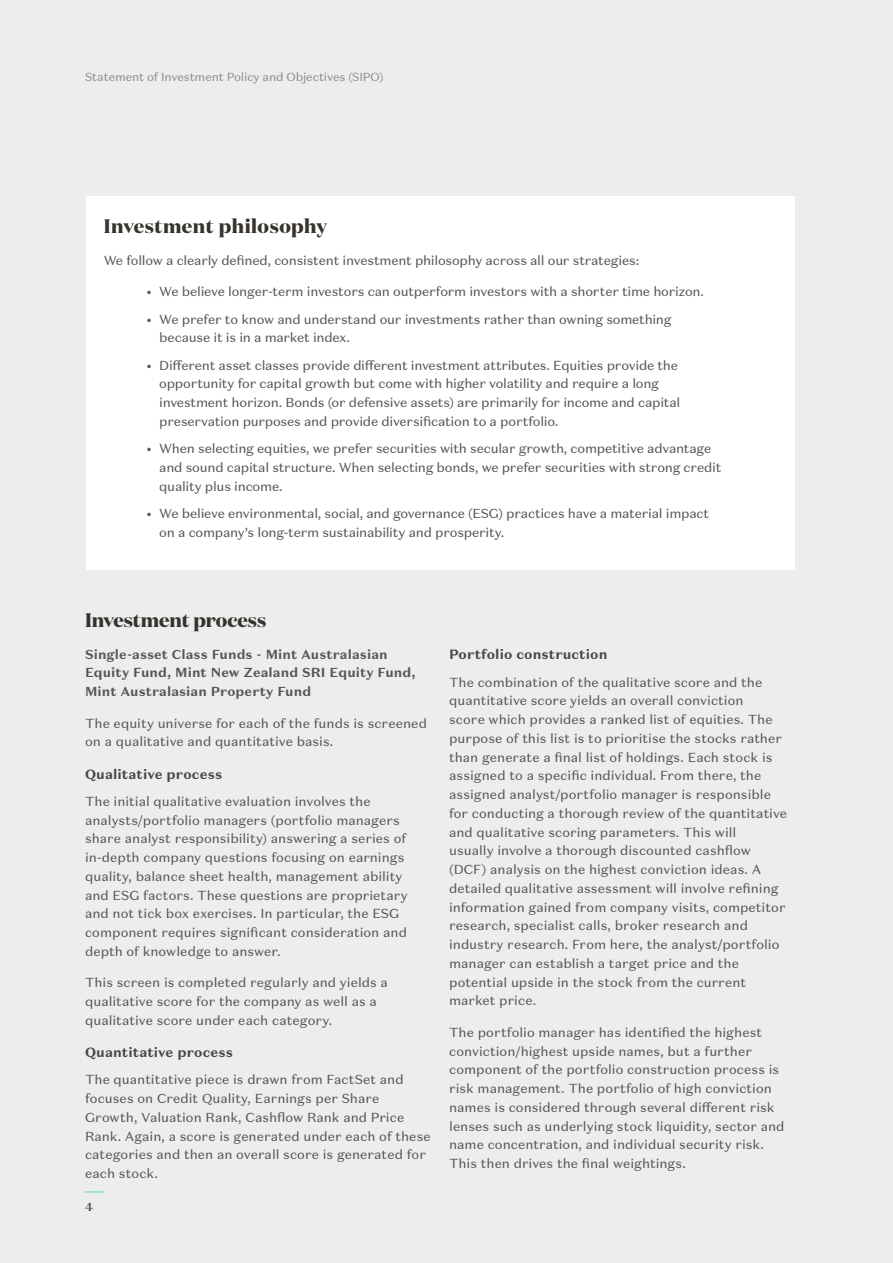
<style>
.page{position:relative;width:893px;height:1263px;background:#eeeded}
.page>*{position:absolute;margin:0;border:0;box-sizing:border-box;transform-origin:0 0}
.t1{font:700 19.5px "Domaine Display";letter-spacing:.025em;color:#36322e}
.t2{font:700 19.5px "Domaine Display";letter-spacing:.005em;color:#36322e}
.t3{font:700 13.5px "Domaine Sans Text";letter-spacing:.01em;color:#454847}
.t4{font:13.05px/18.8px "Domaine Sans Text";color:#54565b}
.t5{font:700 13.05px/18.8px "Domaine Sans Text";letter-spacing:.005em;color:#54565b}
.t6{font:13.05px/18.8px "Domaine Sans Text";letter-spacing:-.02em;color:#54565b}
.t7{font:11.7px "Domaine Sans Text";letter-spacing:-.015em;color:#8f8d8c}
.t8{font:700 11.7px "Domaine Text Test";color:#54565b}
</style>
<div class="page">
<div style="left:86px;top:196px;width:708px;height:374px;background:#fff"></div>
<svg style="left:85px;top:1191px;width:19px;height:2px"></svg>
<p class="t7" style="left:85px;top:70px;width:300px">Statement of Investment Policy and Objectives (SIPO)</p>
<h1 class="t1" style="left:104px;top:214px;width:225px">Investment philosophy</h1>
<p class="t4" style="left:104px;top:251px;width:537px">We follow a clearly defined, consistent investment philosophy across all our strategies:</p>
<p class="t4" style="left:146px;top:282px;width:559px">• We believe longer-term investors can outperform investors with a shorter time horizon.</p>
<p class="t6" style="left:159px;top:310px;width:514px;text-indent:-13px">• We prefer to know and understand our investments rather than owning something because it is in a market index.</p>
<p class="t4" style="left:159px;top:356px;width:523px;text-indent:-13px">• Different asset classes provide different investment attributes. Equities provide the opportunity for capital growth but come with higher volatility and require a long investment horizon. Bonds (or defensive assets) are primarily for income and capital preservation purposes and provide diversification to a portfolio.</p>
<p class="t4" style="left:159px;top:439px;width:564px;text-indent:-13px">• When selecting equities, we prefer securities with secular growth, competitive advantage and sound capital structure. When selecting bonds, we prefer securities with strong credit quality plus income.</p>
<p class="t4" style="left:159px;top:504px;width:551px;text-indent:-13px">• We believe environmental, social, and governance (ESG) practices have a material impact on a company’s long-term sustainability and prosperity.</p>
<h1 class="t2" style="left:85px;top:607px;width:183px">Investment process</h1>
<p class="t5" style="left:85px;top:645px;width:332px">Single-asset Class Funds - Mint Australasian<br>Equity Fund, Mint New Zealand SRI Equity Fund,<br>Mint Australasian Property Fund</p>
<p class="t4" style="left:85px;top:714px;width:343px">The equity universe for each of the funds is screened on a qualitative and quantitative basis.</p>
<p class="t3" style="left:85px;top:765px;width:139px">Qualitative process</p>
<p class="t4" style="left:85px;top:792px;width:324px">The initial qualitative evaluation involves the analysts/portfolio managers (portfolio managers share analyst responsibility) answering a series of in-depth company questions focusing on earnings quality, balance sheet health, management ability and ESG factors. These questions are proprietary and not tick box exercises. In particular, the ESG component requires significant consideration and depth of knowledge to answer.</p>
<p class="t4" style="left:85px;top:973px;width:304px">This screen is completed regularly and yields a qualitative score for the company as well as a qualitative score under each category.</p>
<p class="t3" style="left:85px;top:1044px;width:149px">Quantitative process</p>
<p class="t4" style="left:85px;top:1070px;width:347px">The quantitative piece is drawn from FactSet and focuses on Credit Quality, Earnings per Share Growth, Valuation Rank, Cashflow Rank and Price Rank. Again, a score is generated under each of these categories and then an overall score is generated for each stock.</p>
<p class="t8" style="left:85px;top:1199px;width:9px">4</p>
<p class="t3" style="left:449px;top:646px;width:160px">Portfolio construction</p>
<p class="t4" style="left:449px;top:673px;width:340px">The combination of the qualitative score and the quantitative score yields an overall conviction<br>score which provides a ranked list of equities. The purpose of this list is to prioritise the stocks rather than generate a final list of holdings. Each stock is assigned to a specific individual. From there, the assigned analyst/portfolio manager is responsible for conducting a thorough review of the quantitative and qualitative scoring parameters. This will<br>usually involve a thorough discounted cashflow (DCF) analysis on the highest conviction ideas. A detailed qualitative assessment will involve refining information gained from company visits, competitor research, specialist calls, broker research and industry research. From here, the analyst/portfolio manager can establish a target price and the potential upside in the stock from the current market price.</p>
<p class="t4" style="left:449px;top:1023px;width:337px">The portfolio manager has identified the highest conviction/highest upside names, but a further component of the portfolio construction process is risk management. The portfolio of high conviction names is considered through several different risk lenses such as underlying stock liquidity, sector and name concentration, and individual security risk.<br>This then drives the final weightings.</p>
</div>
